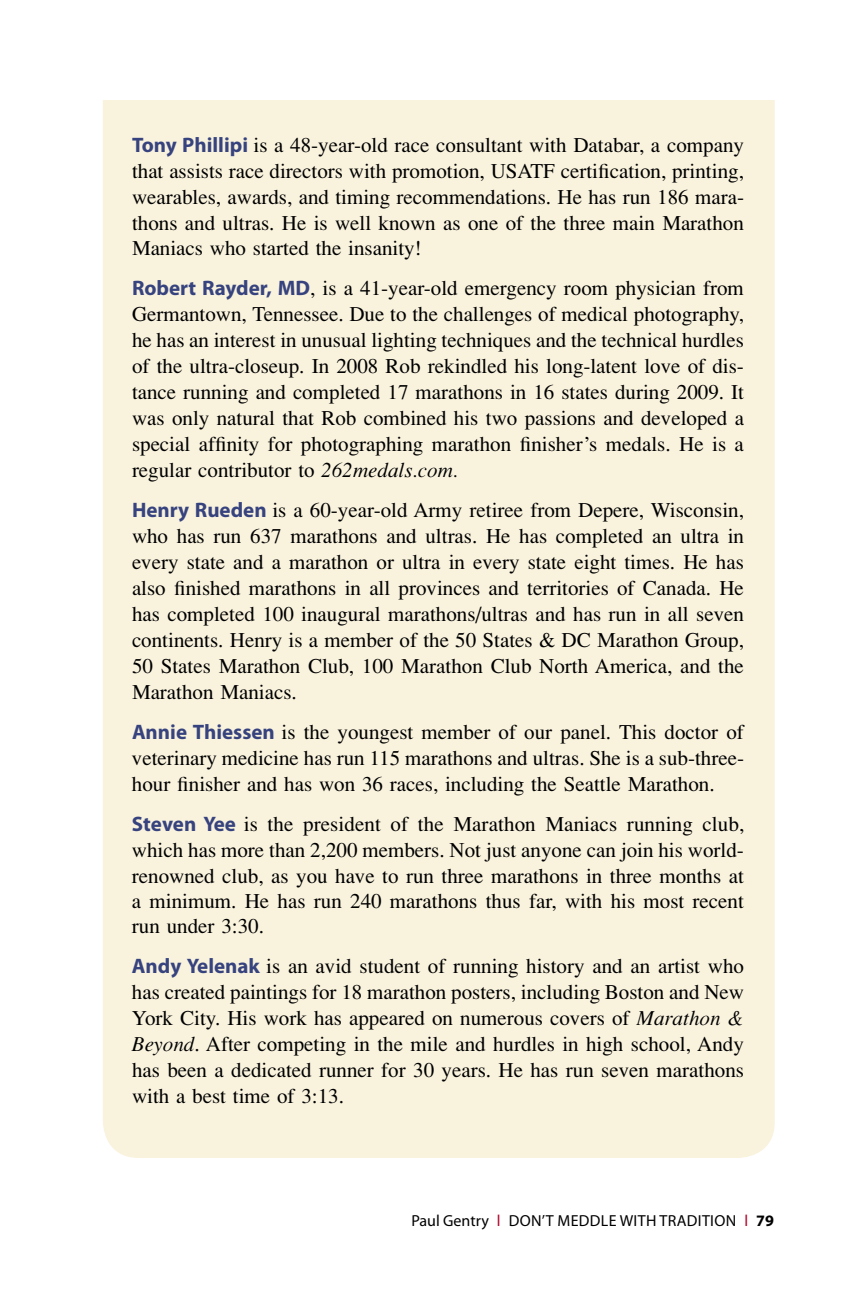
<style>
.page{position:relative;width:864px;height:1296px;background:#fff}
.page>*{position:absolute;margin:0;border:0;box-sizing:border-box;transform-origin:0 0}
.t1{font:21px/26px "Times";color:#000;text-align:justify}
.t2{font:16px "Myriad Pro";color:#000}
.t3{font:16px "Myriad Pro";letter-spacing:.02em;color:#000}
.t4{font:700 16px "Myriad Pro";color:#000}
.s1{font-family:"Myriad Pro";font-weight:700;color:#37437e}
.s2{font-style:italic}
.s3{color:#b0062a}
.s4{font-weight:400;color:#b0062a}
</style>
<div class="page">
<div style="left:103px;top:66px;width:672px;height:1092px;background:#f9f3de;border-radius:36px"></div>
<div style="left:92px;top:57px;width:689px;height:43px;background:#fff"></div>
<p class="t1" style="left:132px;top:132px;width:614px"><span class="s1">Tony Phillipi</span> is a 48-year-old race consultant with Databar, a company that assists race directors with promotion, USATF certification, printing, wearables, awards, and timing recommendations. He has run 186 mara&shy;thons and ultras. He is well known as one of the three main Marathon Maniacs who started the insanity!</p>
<p class="t1" style="left:132px;top:275px;width:614px"><span class="s1">Robert Rayder, MD</span>, is a 41-year-old emergency room physician from Germantown, Tennessee. Due to the challenges of medical photography, he has an interest in unusual lighting techniques and the technical hurdles of the ultra-closeup. In 2008 Rob rekindled his long-latent love of dis&shy;tance running and completed 17 marathons in 16 states during 2009. It was only natural that Rob combined his two passions and developed a special affinity for photographing marathon finisher’s medals. He is a regular contributor to <span class="s2">262medals.com.</span></p>
<p class="t1" style="left:132px;top:497px;width:614px"><span class="s1">Henry Rueden</span> is a 60-year-old Army retiree from Depere, Wisconsin, who has run 637 marathons and ultras. He has completed an ultra in every state and a marathon or ultra in every state eight times. He has also finished marathons in all provinces and territories of Canada. He has completed 100 inaugural marathons/ultras and has run in all seven continents. Henry is a member of the 50 States &amp; DC Marathon Group, 50 States Marathon Club, 100 Marathon Club North America, and the Marathon Maniacs.</p>
<p class="t1" style="left:132px;top:719px;width:614px"><span class="s1">Annie Thiessen</span> is the youngest member of our panel. This doctor of veterinary medicine has run 115 marathons and ultras. She is a sub-three&shy;hour finisher and has won 36 races, including the Seattle Marathon.</p>
<p class="t1" style="left:132px;top:811px;width:614px"><span class="s1">Steven Yee</span> is the president of the Marathon Maniacs running club, which has more than 2,200 members. Not just anyone can join his world&shy;renowned club, as you have to run three marathons in three months at a minimum. He has run 240 marathons thus far, with his most recent run under 3:30.</p>
<p class="t1" style="left:132px;top:953px;width:614px"><span class="s1">Andy Yelenak</span> is an avid student of running history and an artist who has created paintings for 18 marathon posters, including Boston and New York City. His work has appeared on numerous covers of <span class="s2">Marathon &amp; Beyond</span>. After competing in the mile and hurdles in high school, Andy has been a dedicated runner for 30 years. He has run seven marathons with a best time of 3:13.</p>
<p class="t2" style="left:411px;top:1212px;width:170px">PAUL GENTRY <span class="s3">L</span> DON’T MEDD</p>
<p class="t3" style="left:601px;top:1212px;width:78px">LE WITH TRAD</p>
<p class="t3" style="left:698px;top:1212px;width:25px">ITION</p>
<p class="t4" style="left:744px;top:1212px;width:31px"><span class="s4">L</span> 79</p>
</div>
